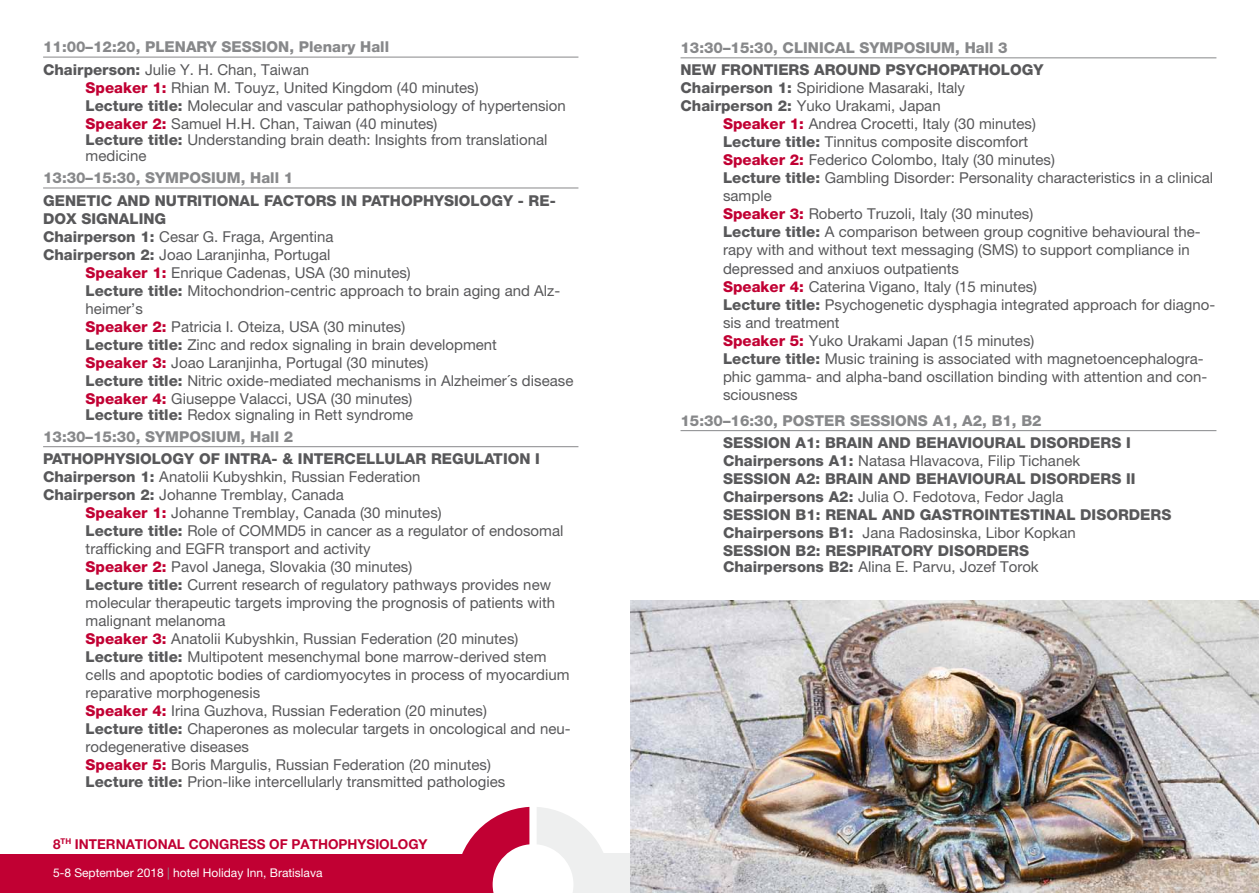
<style>
.page{position:relative;width:1259px;height:893px;background:#fff}
.page>*{position:absolute;margin:0;border:0;box-sizing:border-box;transform-origin:0 0}
.t1{font:15px/18px "Helvetica Neue LT Pro";color:#58585a}
.t2{font:800 15px/18px "Helvetica Neue LT Pro";color:#58585a}
.t3{font:800 15px/22.2px "Helvetica Neue LT Pro";color:#87888a}
.t4{font:700 13.65px "Helvetica Neue LT Pro";color:#c10033}
.t5{font:12px "Helvetica Neue LT Pro";color:#fff}
.s1{color:#58585a}
.s2{font-weight:400;color:#58585a}
.s3{font-weight:800;color:#c10033}
.s4{font-weight:800}
.s5{font-weight:800;color:#87888a}
.s6{color:#87888a}
.s7{font-weight:400}
</style>
<div class="page">
<div style="left:0;top:854px;width:488px;height:39px;background:#c10033"></div>
<div style="left:591px;top:854px;width:38px;height:39px;background:#eeefef"></div>
<svg style="left:462px;top:807px;width:148px;height:86px"></svg>
<hr style="left:43px;top:57px;width:535px;height:1px;background:#87888a">
<hr style="left:43px;top:188px;width:535px;height:1px;background:#87888a">
<hr style="left:43px;top:446px;width:535px;height:1px;background:#87888a">
<hr style="left:680px;top:57px;width:536px;height:1px;background:#87888a">
<hr style="left:680px;top:430px;width:536px;height:1px;background:#87888a">
<img style="left:630px;top:600px;width:629px;height:293px">
<p class="t3" style="left:43px;top:36px;width:347px">11:00–12:20, PLENARY SESSION, Plenary Hall<br><span class="s1">Chairperson:</span> <span class="s2">Julie Y. H. Chan, Taiwan</span></p>
<p class="t1" style="left:86px;top:78px;width:482px"><span class="s3">Speaker 1:</span> Rhian M. Touyz, United Kingdom (40 minutes)<br><span class="s4">Lecture title:</span> Molecular and vascular pathophysiology of hypertension<br><span class="s3">Speaker 2:</span> Samuel H.H. Chan, Taiwan (40 minutes)</p>
<p class="t1" style="left:86px;top:131px;width:463px;line-height:16.2px"><span class="s4">Lecture title:</span> Understanding brain death: Insights from translational medicine</p>
<p class="t3" style="left:43px;top:167px;width:252px">13:30–15:30, SYMPOSIUM, Hall 1</p>
<p class="t2" style="left:43px;top:191px;width:514px">GENETIC AND NUTRITIONAL FACTORS IN PATHOPHYSIOLOGY - RE-</p>
<p class="t2" style="left:43px;top:209px;width:125px">DOX SIGNALING</p>
<p class="t1" style="left:43px;top:227px;width:292px"><span class="s4">Chairperson 1:</span> Cesar G. Fraga, Argentina</p>
<p class="t1" style="left:43px;top:245px;width:289px"><span class="s4">Chairperson 2:</span> Joao Laranjinha, Portugal</p>
<p class="t1" style="left:86px;top:263px;width:327px"><span class="s3">Speaker 1:</span> Enrique Cadenas, USA (30 minutes)</p>
<p class="t1" style="left:86px;top:281px;width:476px"><span class="s4">Lecture title:</span> Mitochondrion-centric approach to brain aging and Alz-</p>
<p class="t1" style="left:86px;top:299px;width:59px">heimer’s</p>
<p class="t1" style="left:86px;top:317px;width:321px"><span class="s3">Speaker 2:</span> Patricia I. Oteiza, USA (30 minutes)</p>
<p class="t1" style="left:86px;top:335px;width:413px"><span class="s4">Lecture title:</span> Zinc and redox signaling in brain development</p>
<p class="t1" style="left:86px;top:353px;width:344px"><span class="s3">Speaker 3:</span> Joao Laranjinha, Portugal (30 minutes)</p>
<p class="t1" style="left:86px;top:371px;width:489px"><span class="s4">Lecture title:</span> Nitric oxide-mediated mechanisms in Alzheimer´s disease</p>
<p class="t1" style="left:86px;top:389px;width:328px"><span class="s3">Speaker 4:</span> Giuseppe Valacci, USA (30 minutes)</p>
<p class="t1" style="left:43px;top:403px;width:372px;line-height:22.2px;text-indent:43px"><span class="s4">Lecture title:</span> Redox signaling in Rett syndrome<br><span class="s5">13:30–15:30, SYMPOSIUM, Hall 2</span></p>
<p class="t2" style="left:43px;top:450px;width:498px">PATHOPHYSIOLOGY OF INTRA- &amp; INTERCELLULAR REGULATION I</p>
<p class="t1" style="left:43px;top:468px;width:379px"><span class="s4">Chairperson 1:</span> Anatolii Kubyshkin, Russian Federation</p>
<p class="t1" style="left:43px;top:486px;width:302px"><span class="s4">Chairperson 2:</span> Johanne Tremblay, Canada</p>
<p class="t1" style="left:86px;top:504px;width:357px"><span class="s3">Speaker 1:</span> Johanne Tremblay, Canada (30 minutes)</p>
<p class="t1" style="left:86px;top:522px;width:479px"><span class="s4">Lecture title:</span> Role of COMMD5 in cancer as a regulator of endosomal</p>
<p class="t1" style="left:86px;top:540px;width:287px">trafficking and EGFR transport and activity</p>
<p class="t1" style="left:86px;top:558px;width:328px"><span class="s3">Speaker 2:</span> Pavol Janega, Slovakia (30 minutes)</p>
<p class="t1" style="left:86px;top:576px;width:467px"><span class="s4">Lecture title:</span> Current research of regulatory pathways provides new</p>
<p class="t1" style="left:86px;top:594px;width:471px">molecular therapeutic targets improving the prognosis of patients with</p>
<p class="t1" style="left:86px;top:612px;width:141px">malignant melanoma</p>
<p class="t1" style="left:86px;top:630px;width:434px"><span class="s3">Speaker 3:</span> Anatolii Kubyshkin, Russian Federation (20 minutes)</p>
<p class="t1" style="left:86px;top:648px;width:462px"><span class="s4">Lecture title:</span> Multipotent mesenchymal bone marrow-derived stem</p>
<p class="t1" style="left:86px;top:666px;width:485px">cells and apoptotic bodies of cardiomyocytes in process of myocardium</p>
<p class="t1" style="left:86px;top:684px;width:176px">reparative morphogenesis</p>
<p class="t1" style="left:86px;top:702px;width:403px"><span class="s3">Speaker 4:</span> Irina Guzhova, Russian Federation (20 minutes)</p>
<p class="t1" style="left:86px;top:720px;width:486px"><span class="s4">Lecture title:</span> Chaperones as molecular targets in oncological and neu-</p>
<p class="t1" style="left:86px;top:738px;width:165px">rodegenerative diseases</p>
<p class="t1" style="left:86px;top:756px;width:407px"><span class="s3">Speaker 5:</span> Boris Margulis, Russian Federation (20 minutes)</p>
<p class="t1" style="left:86px;top:772px;width:421px"><span class="s4">Lecture title:</span> Prion-like intercellularly transmitted pathologies</p>
<p class="t4" style="left:53px;top:836px;width:55px">8<sup>TH</sup> INTERNA</p>
<p class="t4" style="left:135px;top:836px;width:18px">TIONAL</p>
<p class="t4" style="left:189px;top:836px;width:21px">CONGRE</p>
<p class="t4" style="left:248px;top:836px;width:137px">SS OF PATHOP HYSIOLOG</p>
<p class="t4" style="left:418px;top:836px;width:11px">Y</p>
<p class="t5" style="left:53px;top:866px;width:271px">5-8 September 2018 <span class="s6">|</span> hotel Holiday Inn, Bratislava</p>
<p class="t3" style="left:680px;top:37px;width:329px">13:30–15:30, CLINICAL SYMPOSIUM, Hall 3</p>
<p class="t2" style="left:680px;top:61px;width:364px">NEW FRONTIERS AROUND PSYCHOPATHOLOGY<br>Chairperson 1: <span class="s7">Spiridione Masaraki, Italy<br></span>Chairperson 2: <span class="s7">Yuko Urakami, Japan</span></p>
<p class="t1" style="left:723px;top:115px;width:494px"><span class="s3">Speaker 1:</span> Andrea Crocetti, Italy (30 minutes)<br><span class="s4">Lecture title:</span> Tinnitus composite discomfort<br><span class="s3">Speaker 2:</span> Federico Colombo, Italy (30 minutes)<br><span class="s4">Lecture title:</span> Gambling Disorder: Personality characteristics in a clinical sample<br><span class="s3">Speaker 3:</span> Roberto Truzoli, Italy (30 minutes)<br><span class="s4">Lecture title:</span> A comparison between group cognitive behavioural the&shy;rapy with and without text messaging (SMS) to support compliance in depressed and anxiuos outpatients<br><span class="s3">Speaker 4:</span> Caterina Vigano, Italy (15 minutes)<br><span class="s4">Lecture title:</span> Psychogenetic dysphagia integrated approach for diagno&shy;sis and treatment<br><span class="s3">Speaker 5:</span> Yuko Urakami Japan (15 minutes)<br><span class="s4">Lecture title:</span> Music training is associated with magnetoencephalogra&shy;phic gamma- and alpha-band oscillation binding with attention and con&shy;sciousness</p>
<p class="t3" style="left:680px;top:410px;width:363px">15:30–16:30, POSTER SESSIONS A1, A2, B1, B2</p>
<p class="t2" style="left:723px;top:434px;width:450px">SESSION A1: BRAIN AND BEHAVIOURAL DISORDERS I Chairpersons A1: <span class="s7">Natasa Hlavacova, Filip Tichanek<br></span>SESSION A2: BRAIN AND BEHAVIOURAL DISORDERS II Chairpersons A2: <span class="s7">Julia O. Fedotova, Fedor Jagla<br></span>SESSION B1: RENAL AND GASTROINTESTINAL DISORDERS Chairpersons B1: <span class="s7">Jana Radosinska, Libor Kopkan<br></span>SESSION B2: RESPIRATORY DISORDERS</p>
<p class="t1" style="left:723px;top:558px;width:317px"><span class="s4">Chairpersons B2:</span> Alina E. Parvu, Jozef Torok</p>
</div>
